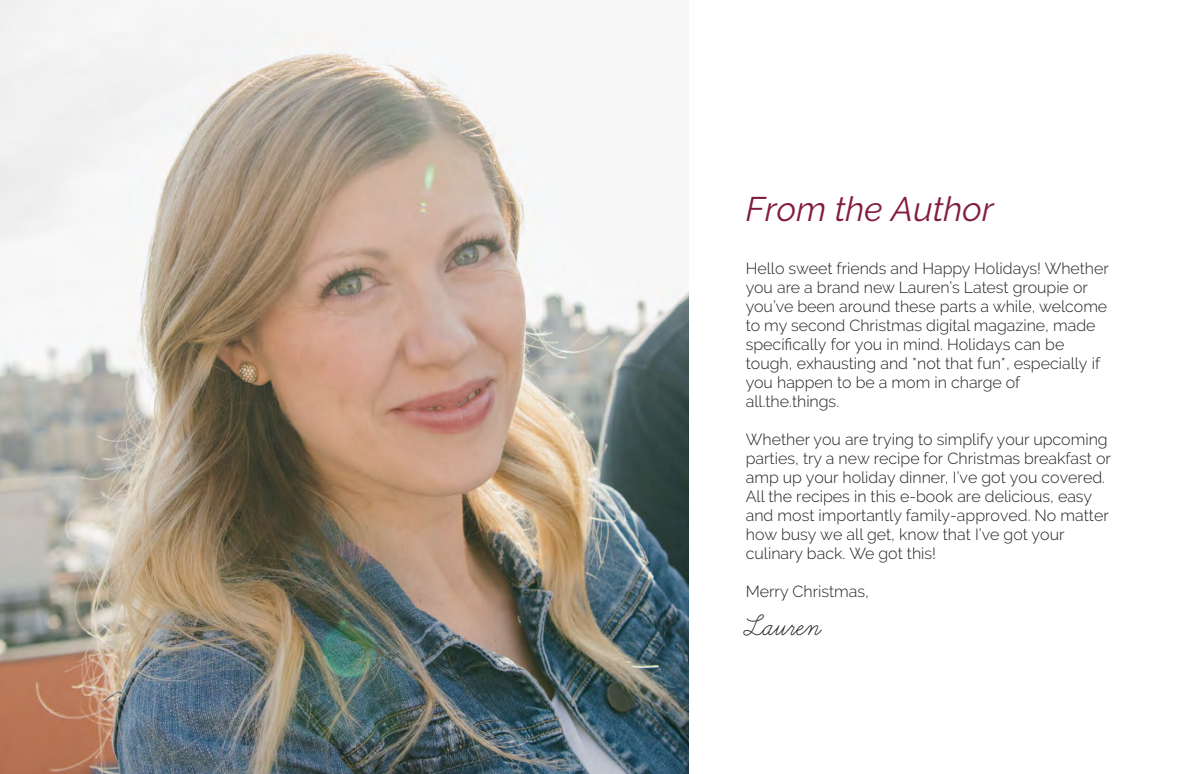
<style>
.page{position:relative;width:1188px;height:774px;background:#fff}
.page>*{position:absolute;margin:0;border:0;box-sizing:border-box;transform-origin:0 0}
.t1{font:italic 34px "Raleway";color:#821c40}
.t2{font:32px "Learning Curve";color:#231f20}
.t3{font:300 16px/19px "Raleway";color:#231f20}
</style>
<div class="page">
<img style="left:0;top:0;width:688px;height:774px">
<h1 class="t1" style="left:746px;top:190px;width:249px">From the Author</h1>
<p class="t3" style="left:746px;top:259px;width:365px">Hello sweet friends and Happy Holidays! Whether you are a brand new Lauren’s Latest groupie or you’ve been around these parts a while, welcome to my second Christmas digital magazine, made specifically for you in mind. Holidays can be tough, exhausting and *not that fun*, especially if you happen to be a mom in charge of all.the.things.</p>
<p class="t3" style="left:746px;top:430px;width:367px">Whether you are trying to simplify your upcoming parties, try a new recipe for Christmas breakfast or amp up your holiday dinner, I’ve got you covered.<br>All the recipes in this e-book are delicious, easy and most importantly family-approved. No matter how busy we all get, know that I’ve got your culinary back. We got this!</p>
<p class="t3" style="left:746px;top:582px;width:125px">Merry Christmas,</p>
<h2 class="t2" style="left:746px;top:609px;width:77px">Lauren</h2>
</div>
